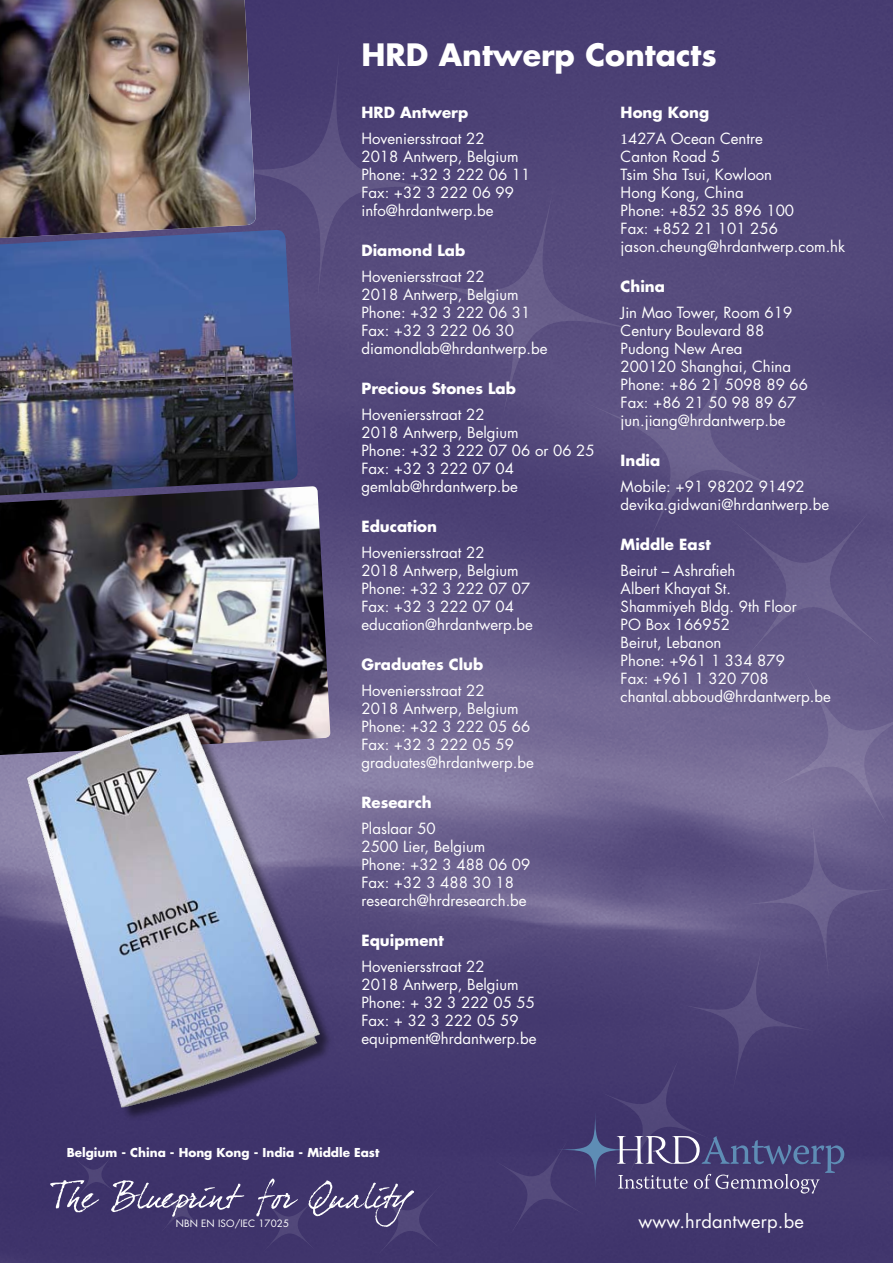
<style>
.page{position:relative;width:893px;height:1263px;background:#fff}
.page>*{position:absolute;margin:0;border:0;box-sizing:border-box;transform-origin:0 0}
.t1{font:700 30px "Futura LT";color:#fff}
.t2{font:18.3px "Futura LT";letter-spacing:.01em;color:#fff}
.t3{font:15px/18px "Futura LT";color:#fff}
.t4{font:700 15px "Futura LT";color:#fff}
.t5{font:700 12px "Futura LT";color:#fff}
.t6{font:9.9px "Futura LT";letter-spacing:.01em;color:#fff}
.s1{font-weight:700}
.s2{font-family:"Warnock Pro"}
</style>
<div class="page">
<img style="left:0;top:0;width:893px;height:1263px">
<svg style="left:562px;top:321px;width:255px;height:165px;fill:#594e7f"></svg>
<svg style="left:380px;top:157px;width:295px;height:297px;fill:#564b7d"></svg>
<svg style="left:256px;top:14px;width:234px;height:328px;fill:#504578"></svg>
<svg style="left:478px;top:486px;width:415px;height:761px"></svg>
<img style="left:0;top:229px;width:298px;height:257px">
<img style="left:0;top:486px;width:331px;height:271px">
<img style="left:5px;top:684px;width:336px;height:467px">
<svg style="left:50px;top:1148px;width:194px;height:92px"></svg>
<svg style="left:254px;top:1176px;width:200px;height:87px"></svg>
<img style="left:0;top:0;width:256px;height:242px">
<h1 class="t1" style="left:361px;top:35px;width:357px">HRD Antwerp Contacts</h1>
<p class="t4" style="left:361px;top:103px;width:108px">HRD Antwerp</p>
<p class="t3" style="left:361px;top:129px;width:170px">Hoveniersstraat 22<br>2018 Antwerp, Belgium<br>Phone: +32 3 222 06 11<br>Fax: +32 3 222 06 99 info@hrdantwerp.be</p>
<p class="t4" style="left:361px;top:241px;width:105px">Diamond Lab</p>
<p class="t3" style="left:361px;top:267px;width:188px">Hoveniersstraat 22<br>2018 Antwerp, Belgium<br>Phone: +32 3 222 06 31<br>Fax: +32 3 222 06 30 diamondlab@hrdantwerp.be</p>
<p class="t4" style="left:361px;top:379px;width:156px">Precious Stones Lab</p>
<p class="t3" style="left:361px;top:405px;width:235px">Hoveniersstraat 22<br>2018 Antwerp, Belgium<br>Phone: +32 3 222 07 06 or 06 25<br>Fax: +32 3 222 07 04 gemlab@hrdantwerp.be</p>
<p class="t4" style="left:361px;top:517px;width:77px">Education</p>
<p class="t3" style="left:361px;top:543px;width:173px">Hoveniersstraat 22<br>2018 Antwerp, Belgium<br>Phone: +32 3 222 07 07<br>Fax: +32 3 222 07 04 education@hrdantwerp.be</p>
<p class="t4" style="left:361px;top:655px;width:123px">Graduates Club</p>
<p class="t3" style="left:361px;top:681px;width:174px">Hoveniersstraat 22<br>2018 Antwerp, Belgium<br>Phone: +32 3 222 05 66<br>Fax: +32 3 222 05 59 graduates@hrdantwerp.be</p>
<p class="t4" style="left:361px;top:793px;width:72px">Research</p>
<p class="t3" style="left:361px;top:819px;width:170px">Plaslaar 50<br>2500 Lier, Belgium<br>Phone: +32 3 488 06 09<br>Fax: +32 3 488 30 18 research@hrdresearch.be</p>
<p class="t4" style="left:361px;top:931px;width:84px">Equipment</p>
<p class="t3" style="left:361px;top:957px;width:177px">Hoveniersstraat 22<br>2018 Antwerp, Belgium<br>Phone: + 32 3 222 05 55<br>Fax: + 32 3 222 05 59 equipment@hrdantwerp.be</p>
<p class="t3" style="left:621px;top:100px;width:144px;line-height:25.5px"><span class="s1">Hong Kong<br></span><span class="s2">1</span>427A Ocean Centre</p>
<p class="t3" style="left:621px;top:147px;width:226px">Canton Road 5<br>Tsim Sha Tsui, Kowloon<br>Hong Kong, China<br>Phone: +852 35 896 100<br>Fax: +852 21 101 256 jason.cheung@hrdantwerp.com.hk</p>
<p class="t4" style="left:621px;top:277px;width:46px">China</p>
<p class="t3" style="left:621px;top:303px;width:189px">Jin Mao Tower, Room 619<br>Century Boulevard 88<br>Pudong New Area<br>200120 Shanghai, China<br>Phone: +86 21 5098 89 66<br>Fax: +86 21 50 98 89 67 jun.jiang@hrdantwerp.be</p>
<p class="t4" style="left:621px;top:451px;width:41px">India</p>
<p class="t3" style="left:621px;top:477px;width:210px">Mobile: +91 98202 91492 devika.gidwani@hrdantwerp.be</p>
<p class="t4" style="left:621px;top:535px;width:92px">Middle East</p>
<p class="t3" style="left:621px;top:561px;width:212px">Beirut – Ashrafieh<br>Albert Khayat St.<br>Shammiyeh Bldg. 9th Floor<br>PO Box 166952<br>Beirut, Lebanon<br>Phone: +961 1 334 879<br>Fax: +961 1 320 708 chantal.abboud@hrdantwerp.be</p>
<p class="t5" style="left:67px;top:1144px;width:314px">Belgium - China - Hong Kong - India - Middle East</p>
<p class="t6" style="left:176px;top:1217px;width:115px">NBN EN ISO/IEC 17025</p>
<p class="t2" style="left:638px;top:1209px;width:167px">www.hrdantwerp.be</p>
</div>
